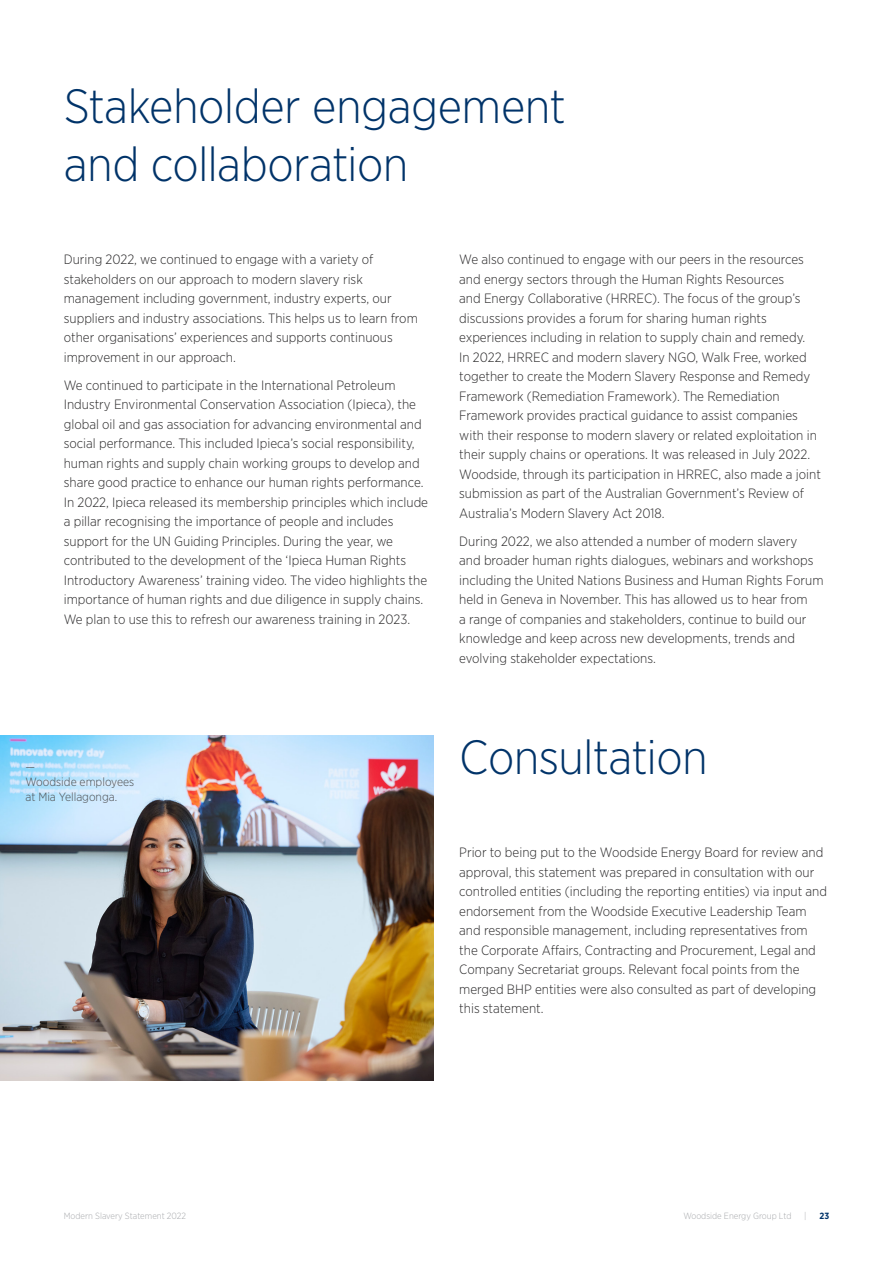
<style>
.page{position:relative;width:893px;height:1263px;background:#fff}
.page>*{position:absolute;margin:0;border:0;box-sizing:border-box;transform-origin:0 0}
.t1{font:300 48px/57.6px "Gotham Narrow";letter-spacing:-.01em;color:#003369}
.t2{font:300 13.5px/19.5px "Gotham Narrow";color:#292829}
.t3{font:300 12px/15px "Gotham Narrow";color:#4d4d4f}
.t4{font:300 9px "Gotham Narrow";color:#a7a9ac}
.t5{font:700 9px "Gotham Narrow";color:#003369}
</style>
<div class="page">
<img style="left:0;top:736px;width:434px;height:344px">
<h1 class="t1" style="left:64px;top:77px;width:504px">Stakeholder engagement and collaboration</h1>
<p class="t2" style="left:64px;top:249px;width:356px">During 2022, we continued to engage with a variety of stakeholders on our approach to modern slavery risk management including government, industry experts, our suppliers and industry associations. This helps us to learn from other organisations’ experiences and supports continuous improvement in our approach.</p>
<p class="t2" style="left:64px;top:375px;width:366px">We continued to participate in the International Petroleum Industry Environmental Conservation Association (Ipieca), the global oil and gas association for advancing environmental and social performance. This included Ipieca’s social responsibility, human rights and supply chain working groups to develop and share good practice to enhance our human rights performance.<br>In 2022, Ipieca released its membership principles which include a pillar recognising the importance of people and includes support for the UN Guiding Principles. During the year, we contributed to the development of the ‘Ipieca Human Rights Introductory Awareness’ training video. The video highlights the importance of human rights and due diligence in supply chains.<br>We plan to use this to refresh our awareness training in 2023.</p>
<p class="t3" style="left:26px;top:759px;width:110px">—<br>Woodside employees at Mia Yellagonga.</p>
<p class="t2" style="left:459px;top:249px;width:363px">We also continued to engage with our peers in the resources and energy sectors through the Human Rights Resources<br>and Energy Collaborative (HRREC). The focus of the group’s discussions provides a forum for sharing human rights experiences including in relation to supply chain and remedy.<br>In 2022, HRREC and modern slavery NGO, Walk Free, worked together to create the Modern Slavery Response and Remedy Framework (Remediation Framework). The Remediation Framework provides practical guidance to assist companies with their response to modern slavery or related exploitation in their supply chains or operations. It was released in July 2022.<br>Woodside, through its participation in HRREC, also made a joint submission as part of the Australian Government’s Review of Australia’s Modern Slavery Act 2018.</p>
<p class="t2" style="left:459px;top:531px;width:366px">During 2022, we also attended a number of modern slavery<br>and broader human rights dialogues, webinars and workshops including the United Nations Business and Human Rights Forum held in Geneva in November. This has allowed us to hear from<br>a range of companies and stakeholders, continue to build our knowledge and keep across new developments, trends and evolving stakeholder expectations.</p>
<h1 class="t1" style="left:459px;top:727px;width:250px">Consultation</h1>
<p class="t2" style="left:459px;top:842px;width:369px">Prior to being put to the Woodside Energy Board for review and approval, this statement was prepared in consultation with our controlled entities (including the reporting entities) via input and endorsement from the Woodside Executive Leadership Team and responsible management, including representatives from the Corporate Affairs, Contracting and Procurement, Legal and Company Secretariat groups. Relevant focal points from the merged BHP entities were also consulted as part of developing this statement.</p>
<p class="t4" style="left:64px;top:1210px;width:124px">Modern Slavery Statement 2022</p>
<p class="t4" style="left:683px;top:1210px;width:110px">Woodside Energy Group Ltd</p>
<p class="t4" style="left:804px;top:1210px;width:4px">|</p>
<p class="t5" style="left:819px;top:1210px;width:11px">23</p>
</div>
